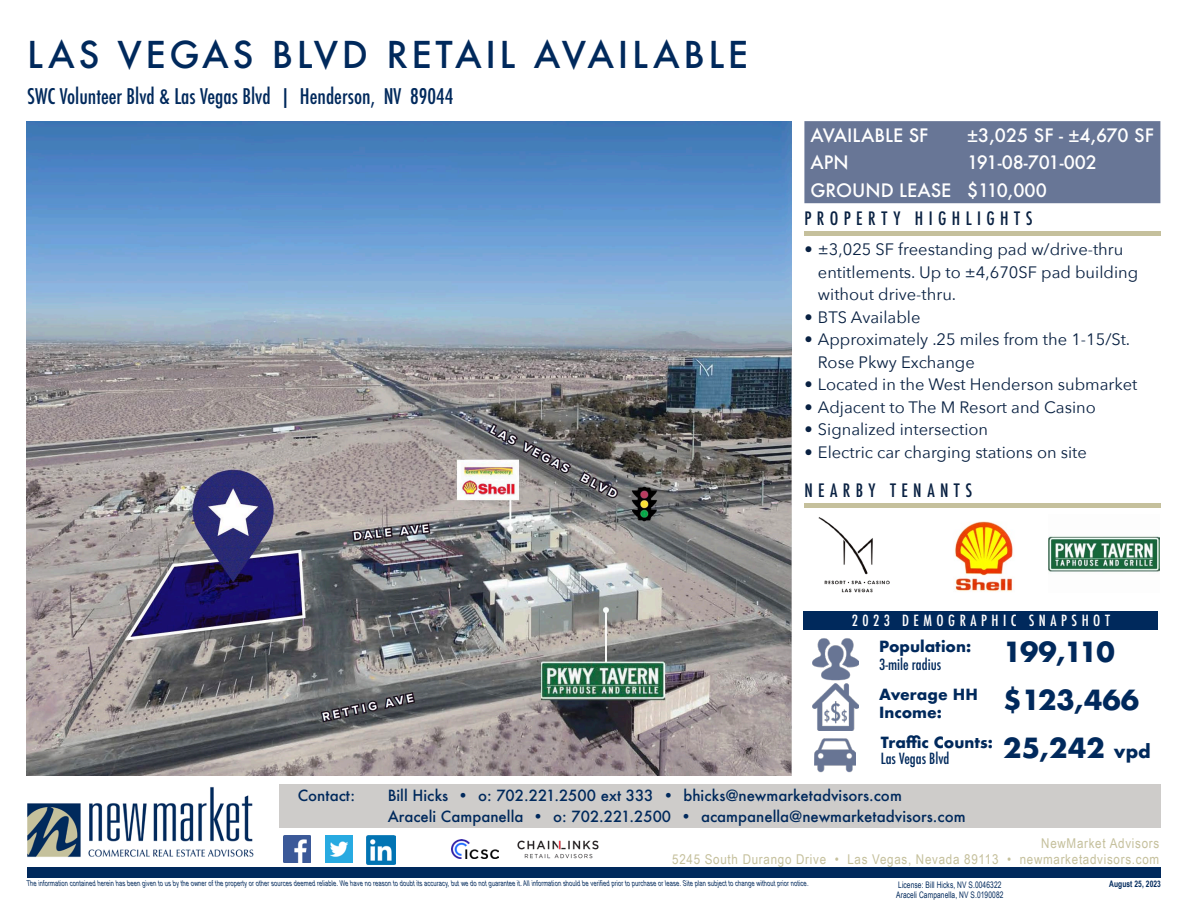
<style>
.page{position:relative;width:1188px;height:918px;background:#fff}
.page>*{position:absolute;margin:0;border:0;box-sizing:border-box;transform-origin:0 0}
.t1{font:500 36px "Futura";letter-spacing:.1em;color:#00295c}
.t2{font:700 27px "Futura";color:#00295c}
.t3{font:500 condensed 21px "Futura";color:#00295c}
.t4{font:500 18px "Futura";color:#fff}
.t5{font:500 condensed 18px "Futura";letter-spacing:.3em;color:#092142}
.t6{font:16.5px/22.5px "Avenir Next";color:#092142}
.t7{font:500 15px "Futura";color:#00295c}
.t8{font:700 15px/18px "Futura";color:#00295c}
.t9{font:500 condensed 15px "Futura";color:#00295c}
.t10{font:500 condensed 15px "Futura";letter-spacing:.3em;color:#fff}
.t11{font:13.5px "Arial Narrow";letter-spacing:.05em;color:#c5c09c;scale:1.05 1}
.t12{font:9px "Arial Narrow";letter-spacing:.01em;color:#00295c;scale:.9 1}
.t13{font:700 9px "Arial Narrow";letter-spacing:.01em;color:#00295c;scale:.9 1}
.t14{font:7.8px "Arial Narrow";color:#00295c;scale:.9 1}
.s1{font-size:18px}
.s2{font-stretch:condensed}
</style>
<div class="page">
<div style="left:804px;top:611px;width:354px;height:19px;background:#00295c"></div>
<img style="left:812px;top:638px;width:47px;height:43px">
<img style="left:812px;top:684px;width:47px;height:46px">
<img style="left:815px;top:738px;width:41px;height:35px">
<img style="left:27px;top:121px;width:764px;height:654px">
<div style="left:804px;top:231px;width:356px;height:5px;background:#c5c09c"></div>
<div style="left:804px;top:503px;width:356px;height:5px;background:#c5c09c"></div>
<img style="left:818px;top:517px;width:72px;height:75px">
<img style="left:954px;top:521px;width:59px;height:71px">
<img style="left:1049px;top:536px;width:110px;height:36px">
<div style="left:804px;top:121px;width:356px;height:82px;background:#687696"></div>
<div style="left:27px;top:867px;width:1134px;height:11px;background:#00295c"></div>
<img style="left:27px;top:787px;width:227px;height:71px">
<img style="left:284px;top:836px;width:26px;height:27px">
<img style="left:325px;top:836px;width:27px;height:27px">
<img style="left:517px;top:840px;width:82px;height:19px">
<img style="left:367px;top:835px;width:28px;height:29px">
<div style="left:280px;top:784px;width:881px;height:43px;background:#ceccca"></div>
<img style="left:451px;top:839px;width:48px;height:20px">
<p class="t1" style="left:27px;top:30px;width:723px">LAS VEGAS BLVD RETAIL AVAILABLE</p>
<p class="t3" style="left:27px;top:83px;width:428px">SWC Volunteer Blvd &amp; Las Vegas Blvd | Henderson, NV 89044</p>
<p class="t4" style="left:810px;top:123px;width:120px">AVAILABLE SF</p>
<p class="t4" style="left:967px;top:123px;width:188px">±3,025 SF - ±4,670 SF</p>
<p class="t4" style="left:810px;top:150px;width:40px">APN</p>
<p class="t4" style="left:967px;top:150px;width:131px">191-08-701-002</p>
<p class="t4" style="left:810px;top:178px;width:143px">GROUND LEASE</p>
<p class="t4" style="left:967px;top:178px;width:81px">$110,000</p>
<p class="t5" style="left:804px;top:206px;width:229px">PROPERTY HIGHLIGHTS</p>
<p class="t6" style="left:818px;top:237px;width:322px;text-indent:-14px">• ±3,025 SF freestanding pad w/drive-thru entitlements. Up to ±4,670SF pad building without drive-thru.</p>
<p class="t6" style="left:804px;top:305px;width:118px">• BTS Available</p>
<p class="t6" style="left:818px;top:327px;width:314px;text-indent:-14px">• Approximately .25 miles from the 1-15/St.<br>Rose Pkwy Exchange</p>
<p class="t6" style="left:804px;top:372px;width:334px">• Located in the West Henderson submarket</p>
<p class="t6" style="left:804px;top:395px;width:293px">• Adjacent to The M Resort and Casino</p>
<p class="t6" style="left:804px;top:417px;width:185px">• Signalized intersection</p>
<p class="t6" style="left:804px;top:440px;width:284px">• Electric car charging stations on site</p>
<p class="t5" style="left:804px;top:478px;width:169px">NEARBY TENANTS</p>
<p class="t10" style="left:852px;top:611px;width:260px">2023 DEMOGRAPHIC SNAPSHOT</p>
<p class="t8" style="left:879px;top:637px;width:94px">Population:</p>
<p class="t9" style="left:879px;top:655px;width:64px">3-mile radius</p>
<p class="t8" style="left:879px;top:686px;width:100px">Average HH<br>Income:</p>
<p class="t8" style="left:881px;top:733px;width:114px">Traffic Counts:</p>
<p class="t9" style="left:881px;top:749px;width:70px">Las Vegas Blvd</p>
<p class="t2" style="left:1003px;top:632px;width:113px">199,110</p>
<p class="t2" style="left:1003px;top:681px;width:137px">$123,466</p>
<p class="t2" style="left:1003px;top:728px;width:149px">25,242 <span class="s1">vpd</span></p>
<p class="t7" style="left:298px;top:785px;width:59px">Contact:</p>
<p class="t7" style="left:388px;top:785px;width:516px">Bill Hicks <span class="s2">•</span> o: 702.221.2500 ext 333 <span class="s2">•</span> bhicks@newmarketadvisors.com</p>
<p class="t7" style="left:388px;top:806px;width:579px">Araceli Campanella <span class="s2">•</span> o: 702.221.2500 <span class="s2">•</span> acampanella@newmarketadvisors.com</p>
<p class="t11" style="left:1041px;top:833px;width:114px">NewMarket Advisors</p>
<p class="t11" style="left:672px;top:849px;width:465px">5245 South Durango Drive • Las Vegas, Nevada 89113 • newmarketadvisors.com</p>
<p class="t14" style="left:27px;top:878px;width:870px">The information contained herein has been given to us by the ownerofthe property orothersources deemed reliable.We have no reason to doubtits accuracy,butwe do notguarantee it.Allinformation should be verified priorto purchase orlease.Site plan subjectto change withoutpriornotice.</p>
<p class="t12" style="left:898px;top:878px;width:116px">License: Bill Hicks, NV S.0046322</p>
<p class="t13" style="left:1109px;top:877px;width:59px">August 25, 2023</p>
<p class="t12" style="left:896px;top:889px;width:121px">Araceli Campanella, NV S.0190082</p>
</div>
